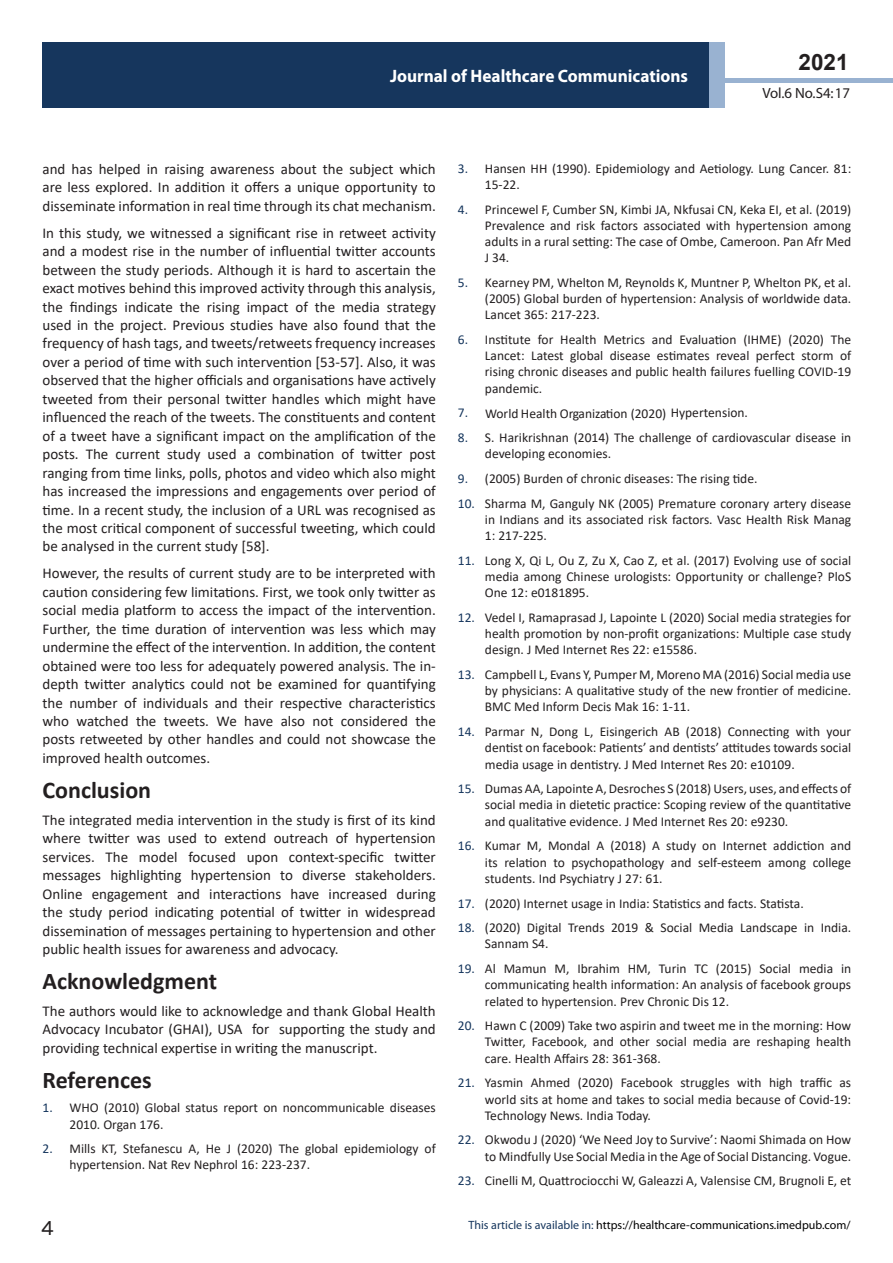
<style>
.page{position:relative;width:893px;height:1263px;background:#fff}
.page>*{position:absolute;margin:0;border:0;box-sizing:border-box;transform-origin:0 0}
.t1{font:25.5px "Tunga";color:#231f20}
.t2{font:700 24px "Calibri";color:#231f20}
.t3{font:700 22.5px "Arial";color:#231f20}
.t4{font:700 18px "Myriad Pro";color:#fff;scale:.96 1}
.t5{font:15px/18.5px "Calibri";color:#231f20;text-align:justify}
.t6{font:14.85px "Myriad Pro";color:#231f20}
.t7{font:13.5px/16.2px "Calibri";color:#231f20;text-align:justify}
.t8{font:13.5px "Calibri";color:#16365d}
.t9{font:12px "Myriad Pro";color:#000}
.s1{color:#16365d}
</style>
<div class="page">
<hr style="left:724px;top:78px;width:169px;height:4px;background:#99b2d1">
<div style="left:43px;top:42px;width:666px;height:66px;background:#16365d"></div>
<div style="left:709px;top:42px;width:16px;height:66px;background:#99b2d1"></div>
<h3 class="t4" style="left:390px;top:65px;width:312px">Journal of Healthcare Communications</h3>
<h3 class="t4" style="left:584px;top:75px;width:128px">ISSN 1698-9465</h3>
<h3 class="t3" style="left:799px;top:46px;width:52px">2021</h3>
<p class="t6" style="left:762px;top:84px;width:89px">Vol.6 No.S4:17</p>
<p class="t5" style="left:43px;top:159px;width:395px">and has helped in raising awareness about the subject which are less explored. In addition it offers a unique opportunity to disseminate information in real time through its chat mechanism.</p>
<p class="t5" style="left:43px;top:223px;width:395px">In this study, we witnessed a significant rise in retweet activity and a modest rise in the number of influential twitter accounts between the study periods. Although it is hard to ascertain the exact motives behind this improved activity through this analysis, the findings indicate the rising impact of the media strategy used in the project. Previous studies have also found that the frequency of hash tags, and tweets/retweets frequency increases over a period of time with such intervention [53-57]. Also, it was observed that the higher officials and organisations have actively tweeted from their personal twitter handles which might have influenced the reach of the tweets. The constituents and content of a tweet have a significant impact on the amplification of the posts. The current study used a combination of twitter post ranging from time links, polls, photos and video which also might has increased the impressions and engagements over period of time. In a recent study, the inclusion of a URL was recognised as the most critical component of successful tweeting, which could be analysed in the current study [58].</p>
<p class="t5" style="left:43px;top:564px;width:395px">However, the results of current study are to be interpreted with caution considering few limitations. First, we took only twitter as social media platform to access the impact of the intervention.<br>Further, the time duration of intervention was less which may undermine the effect of the intervention. In addition, the content obtained were too less for adequately powered analysis. The in&shy;depth twitter analytics could not be examined for quantifying the number of individuals and their respective characteristics who watched the tweets. We have also not considered the posts retweeted by other handles and could not showcase the improved health outcomes.</p>
<h2 class="t2" style="left:43px;top:773px;width:110px">Conclusion</h2>
<p class="t5" style="left:43px;top:810px;width:395px">The integrated media intervention in the study is first of its kind where twitter was used to extend outreach of hypertension services. The model focused upon context-specific twitter messages highlighting hypertension to diverse stakeholders.<br>Online engagement and interactions have increased during the study period indicating potential of twitter in widespread dissemination of messages pertaining to hypertension and other public health issues for awareness and advocacy.</p>
<h2 class="t2" style="left:43px;top:964px;width:176px">Acknowledgment</h2>
<p class="t5" style="left:43px;top:1001px;width:395px">The authors would like to acknowledge and thank Global Health Advocacy Incubator (GHAI), USA for supporting the study and providing technical expertise in writing the manuscript.</p>
<h2 class="t2" style="left:43px;top:1063px;width:111px">References</h2>
<p class="t7" style="left:70px;top:1099px;width:368px;text-indent:-27px"><span class="s1">1.</span> WHO (2010) Global status report on noncommunicable diseases<br>2010. Organ 176.</p>
<p class="t7" style="left:70px;top:1140px;width:368px;text-indent:-27px"><span class="s1">2.</span> Mills KT, Stefanescu A, He J (2020) The global epidemiology of hypertension. Nat Rev Nephrol 16: 223-237.</p>
<p class="t7" style="left:485px;top:160px;width:368px;text-indent:-27px"><span class="s1">3.</span> Hansen HH (1990). Epidemiology and Aetiology. Lung Cancer. 81:<br>15-22.</p>
<p class="t7" style="left:485px;top:201px;width:368px;text-indent:-27px"><span class="s1">4.</span> Princewel F, Cumber SN, Kimbi JA, Nkfusai CN, Keka EI, et al. (2019)<br>Prevalence and risk factors associated with hypertension among adults in a rural setting: The case of Ombe, Cameroon. Pan Afr Med J 34.</p>
<p class="t7" style="left:485px;top:274px;width:368px;text-indent:-27px"><span class="s1">5.</span> Kearney PM, Whelton M, Reynolds K, Muntner P, Whelton PK, et al. (2005) Global burden of hypertension: Analysis of worldwide data.<br>Lancet 365: 217-223.</p>
<p class="t7" style="left:485px;top:331px;width:368px;text-indent:-27px"><span class="s1">6.</span> Institute for Health Metrics and Evaluation (IHME) (2020) The Lancet: Latest global disease estimates reveal perfect storm of rising chronic diseases and public health failures fuelling COVID-19 pandemic.</p>
<p class="t8" style="left:458px;top:403px;width:12px">7.</p>
<p class="t7" style="left:485px;top:405px;width:264px">World Health Organization (2020) Hypertension.</p>
<p class="t7" style="left:485px;top:429px;width:368px;text-indent:-27px"><span class="s1">8.</span> S. Harikrishnan (2014) The challenge of cardiovascular disease in developing economies.</p>
<p class="t7" style="left:458px;top:470px;width:301px"><span class="s1">9.</span> (2005) Burden of chronic diseases: The rising tide.</p>
<p class="t7" style="left:485px;top:495px;width:368px;text-indent:-27px"><span class="s1">10.</span> Sharma M, Ganguly NK (2005) Premature coronary artery disease in Indians and its associated risk factors. Vasc Health Risk Manag 1: 217-225.</p>
<p class="t7" style="left:485px;top:552px;width:368px;text-indent:-27px"><span class="s1">11.</span> Long X, Qi L, Ou Z, Zu X, Cao Z, et al. (2017) Evolving use of social media among Chinese urologists: Opportunity or challenge? PloS One 12: e0181895.</p>
<p class="t7" style="left:485px;top:609px;width:368px;text-indent:-27px"><span class="s1">12.</span> Vedel I, Ramaprasad J, Lapointe L (2020) Social media strategies for health promotion by non-profit organizations: Multiple case study design. J Med Internet Res 22: e15586.</p>
<p class="t7" style="left:485px;top:666px;width:368px;text-indent:-27px"><span class="s1">13.</span> Campbell L, Evans Y, Pumper M, Moreno MA (2016) Social media use by physicians: A qualitative study of the new frontier of medicine.<br>BMC Med Inform Decis Mak 16: 1-11.</p>
<p class="t7" style="left:485px;top:723px;width:368px;text-indent:-27px"><span class="s1">14.</span> Parmar N, Dong L, Eisingerich AB (2018) Connecting with your dentist on facebook: Patients’ and dentists’ attitudes towards social media usage in dentistry. J Med Internet Res 20: e10109.</p>
<p class="t7" style="left:485px;top:780px;width:368px;text-indent:-27px"><span class="s1">15.</span> Dumas AA, Lapointe A, Desroches S (2018) Users, uses, and effects of social media in dietetic practice: Scoping review of the quantitative and qualitative evidence. J Med Internet Res 20: e9230.</p>
<p class="t7" style="left:485px;top:837px;width:368px;text-indent:-27px"><span class="s1">16.</span> Kumar M, Mondal A (2018) A study on Internet addiction and its relation to psychopathology and self-esteem among college students. Ind Psychiatry J 27: 61.</p>
<p class="t7" style="left:458px;top:894px;width:347px"><span class="s1">17.</span> (2020) Internet usage in India: Statistics and facts. Statista.</p>
<p class="t7" style="left:485px;top:919px;width:368px;text-indent:-27px"><span class="s1">18.</span> (2020) Digital Trends 2019 &amp; Social Media Landscape in India.<br>Sannam S4.</p>
<p class="t7" style="left:485px;top:960px;width:368px;text-indent:-27px"><span class="s1">19.</span> Al Mamun M, Ibrahim HM, Turin TC (2015) Social media in communicating health information: An analysis of facebook groups related to hypertension. Prev Chronic Dis 12.</p>
<p class="t7" style="left:485px;top:1017px;width:368px;text-indent:-27px"><span class="s1">20.</span> Hawn C (2009) Take two aspirin and tweet me in the morning: How Twitter, Facebook, and other social media are reshaping health care. Health Affairs 28: 361-368.</p>
<p class="t7" style="left:485px;top:1074px;width:368px;text-indent:-27px"><span class="s1">21.</span> Yasmin Ahmed (2020) Facebook struggles with high traffic as world sits at home and takes to social media because of Covid-19:<br>Technology News. India Today.</p>
<p class="t7" style="left:458px;top:1131px;width:395px;text-align:right"><span class="s1">22.</span> Okwodu J (2020) ‘We Need Joy to Survive’: Naomi Shimada on How to Mindfully Use Social Media in the Age of Social Distancing. Vogue.</p>
<p class="t7" style="left:458px;top:1172px;width:395px"><span class="s1">23.</span> Cinelli M, Quattrociocchi W, Galeazzi A, Valensise CM, Brugnoli E, et</p>
<h1 class="t1" style="left:41px;top:1211px;width:15px">4</h1>
<p class="t9" style="left:469px;top:1218px;width:383px"><span class="s1">This article is available in:</span> https://healthcare-communications.imedpub.com/</p>
</div>
